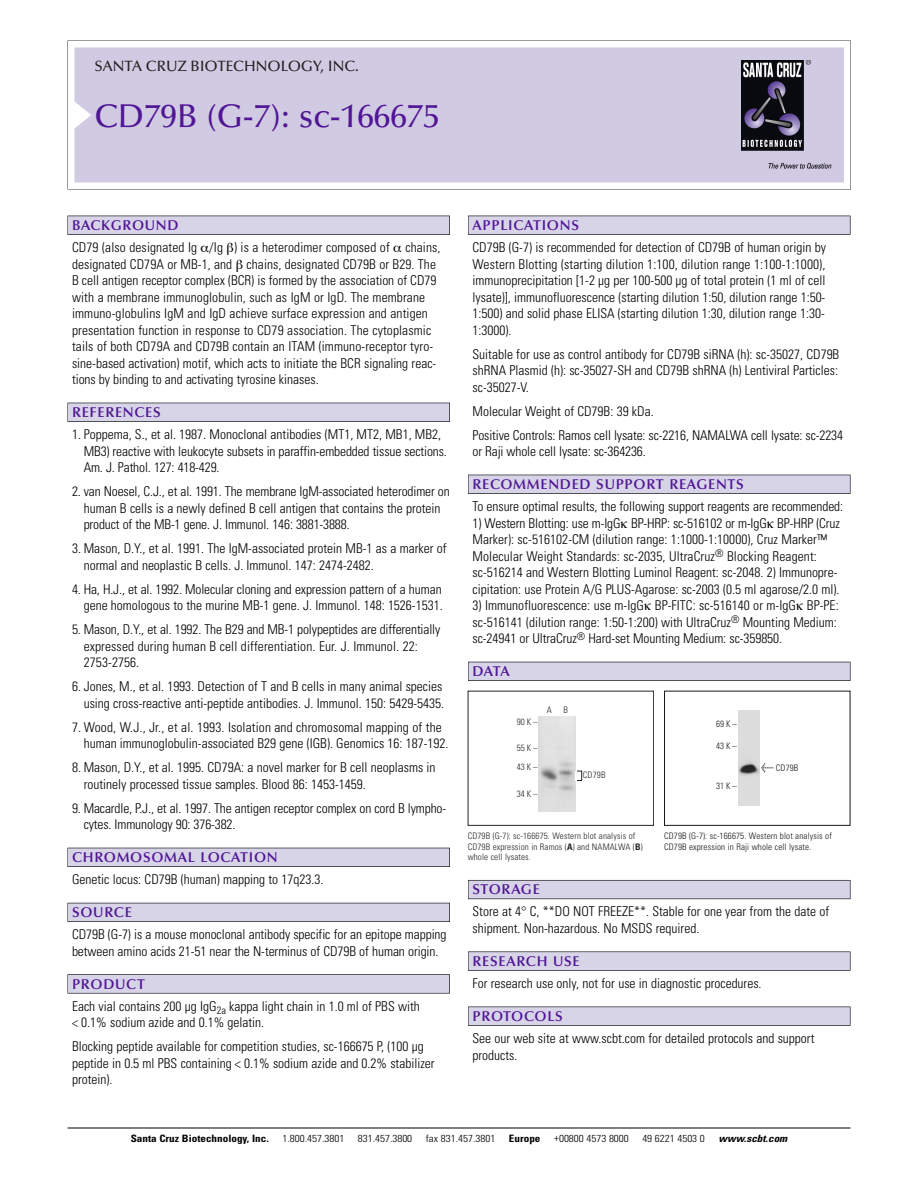
<style>
.page{position:relative;width:918px;height:1188px;background:#fff}
.page>*{position:absolute;margin:0;border:0;box-sizing:border-box;transform-origin:0 0}
.t1{font:500 33px "Optima";color:#511695}
.t2{font:500 15px "Optima";color:#231f20}
.t3{font:600 14.25px "Optima";letter-spacing:.05em;color:#511695}
.t4{font:300 condensed 13.5px/16.5px "Univers";color:#000}
.t5{font:300 condensed 10.2px "Univers";color:#000;scale:1.1 1}
.t6{font:700 condensed 10.2px "Univers";color:#000;scale:1.1 1}
.t7{font:italic 700 condensed 10.2px "Univers";color:#000;scale:1.1 1}
.t8{font:300 condensed 9px/10.5px "Univers";letter-spacing:.015em;color:#272627}
.t9{font:300 condensed 9px/10.5px "Univers";letter-spacing:.015em;color:#191919}
.s1{font-weight:700}
.s2{font-family:"Meta Plus";font-weight:400;font-stretch:normal;font-size:10.5px}
</style>
<div class="page">
<svg style="left:68px;top:40px;width:783px;height:149px"></svg>
<div style="left:74px;top:47px;width:770px;height:135px;background:#d1cae3"></div>
<img style="left:741px;top:60px;width:90px;height:108px">
<div style="left:68px;top:216px;width:382px;height:19px;background:#535256"></div>
<div style="left:68px;top:216px;width:381px;height:18px;background:#d7d4e8"></div>
<div style="left:68px;top:403px;width:382px;height:19px;background:#525156"></div>
<div style="left:68px;top:403px;width:381px;height:18px;background:#d7d4e8"></div>
<div style="left:68px;top:848px;width:382px;height:19px;background:#515057"></div>
<div style="left:68px;top:848px;width:381px;height:18px;background:#d7d4e8"></div>
<div style="left:68px;top:903px;width:382px;height:19px;background:#535259"></div>
<div style="left:68px;top:903px;width:381px;height:18px;background:#d7d4e8"></div>
<svg style="left:68px;top:974px;width:382px;height:20px"></svg>
<div style="left:68px;top:975px;width:381px;height:18px;background:#d7d4e8"></div>
<div style="left:468px;top:216px;width:382px;height:19px;background:#535256"></div>
<div style="left:468px;top:216px;width:382px;height:18px;background:#d7d4e8"></div>
<div style="left:468px;top:475px;width:382px;height:19px;background:#525156"></div>
<div style="left:468px;top:475px;width:382px;height:18px;background:#d7d4e8"></div>
<div style="left:468px;top:662px;width:382px;height:19px;background:#515057"></div>
<div style="left:468px;top:662px;width:382px;height:18px;background:#d7d4e8"></div>
<div style="left:468px;top:880px;width:382px;height:19px;background:#5e5d65"></div>
<div style="left:468px;top:881px;width:382px;height:18px;background:#d7d4e8"></div>
<div style="left:468px;top:952px;width:382px;height:19px;background:#58575a"></div>
<div style="left:468px;top:952px;width:382px;height:18px;background:#d7d4e8"></div>
<div style="left:468px;top:1007px;width:382px;height:19px;background:#545457"></div>
<div style="left:468px;top:1007px;width:382px;height:18px;background:#d7d4e8"></div>
<hr style="left:68px;top:1128px;width:782px;height:1px;background:#000">
<div style="left:664px;top:691px;width:186px;height:135px;border:1px solid #191919"></div>
<img style="left:738px;top:710px;width:21px;height:96px">
<div style="left:468px;top:691px;width:186px;height:135px;border:1px solid #272627"></div>
<img style="left:539px;top:716px;width:36px;height:95px">
<div style="left:577px;top:771px;width:5px;height:10px;border:1px solid #272627"></div>
<p class="t2" style="left:94px;top:60px;width:266px">SANTA CRUZ BIOTECHNOLOGY, INC.</p>
<p class="t1" style="left:94px;top:102px;width:347px">CD79B (G-7): sc-166675</p>
<p class="t3" style="left:72px;top:219px;width:108px">BACKGROUND</p>
<p class="t4" style="left:72px;top:240px;width:370px">CD79 (also designated Ig /Ig ) is a heterodimer composed of chains, designated CD79A or MB-1, and chains, designated CD79B or B29. The B cell antigen receptor complex (BCR) is formed by the association of CD79 with a membrane immunoglobulin, such as IgM or IgD. The membrane immuno-globulins IgM and IgD achieve surface expression and antigen presentation function in response to CD79 association. The cytoplasmic tails of both CD79A and CD79B contain an ITAM (immuno-receptor tyro&shy;sine-based activation) motif, which acts to initiate the BCR signaling reac&shy;tions by binding to and activating tyrosine kinases.</p>
<p class="t3" style="left:72px;top:406px;width:90px">REFERENCES</p>
<p class="t4" style="left:84px;top:427px;width:365px;text-indent:-12px">1. Poppema, S., et al. 1987. Monoclonal antibodies (MT1, MT2, MB1, MB2,<br>MB3) reactive with leukocyte subsets in paraffin-embedded tissue sections.<br>Am. J. Pathol. 127: 418-429.</p>
<p class="t4" style="left:84px;top:484px;width:368px;text-indent:-12px">2. van Noesel, C.J., et al. 1991. The membrane IgM-associated heterodimer on human B cells is a newly defined B cell antigen that contains the protein product of the MB-1 gene. J. Immunol. 146: 3881-3888.</p>
<p class="t4" style="left:84px;top:541px;width:364px;text-indent:-12px">3. Mason, D.Y., et al. 1991. The IgM-associated protein MB-1 as a marker of normal and neoplastic B cells. J. Immunol. 147: 2474-2482.</p>
<p class="t4" style="left:72px;top:582px;width:372px;text-align:right">4. Ha, H.J., et al. 1992. Molecular cloning and expression pattern of a human gene homologous to the murine MB-1 gene. J. Immunol. 148: 1526-1531.</p>
<p class="t4" style="left:84px;top:622px;width:358px;text-indent:-12px">5. Mason, D.Y., et al. 1992. The B29 and MB-1 polypeptides are differentially expressed during human B cell differentiation. Eur. J. Immunol. 22:<br>2753-2756.</p>
<p class="t4" style="left:72px;top:679px;width:374px;text-align:right">6. Jones, M., et al. 1993. Detection of T and B cells in many animal species using cross-reactive anti-peptide antibodies. J. Immunol. 150: 5429-5435.</p>
<p class="t4" style="left:84px;top:720px;width:366px;text-indent:-12px">7. Wood, W.J., Jr., et al. 1993. Isolation and chromosomal mapping of the human immunoglobulin-associated B29 gene (IGB). Genomics 16: 187-192.</p>
<p class="t4" style="left:84px;top:760px;width:353px;text-indent:-12px">8. Mason, D.Y., et al. 1995. CD79A: a novel marker for B cell neoplasms in routinely processed tissue samples. Blood 86: 1453-1459.</p>
<p class="t4" style="left:84px;top:801px;width:364px;text-indent:-12px">9. Macardle, P.J., et al. 1997. The antigen receptor complex on cord B lympho&shy;cytes. Immunology 90: 376-382.</p>
<p class="t3" style="left:72px;top:851px;width:207px">CHROMOSOMAL LOCATION</p>
<p class="t4" style="left:72px;top:873px;width:253px">Genetic locus: CD79B (human) mapping to 17q23.3.</p>
<p class="t3" style="left:72px;top:906px;width:61px">SOURCE</p>
<p class="t4" style="left:72px;top:928px;width:376px">CD79B (G-7) is a mouse monoclonal antibody specific for an epitope mapping between amino acids 21-51 near the N-terminus of CD79B of human origin.</p>
<p class="t3" style="left:72px;top:978px;width:74px">PRODUCT</p>
<p class="t4" style="left:72px;top:999px;width:349px">Each vial contains 200 µg IgG<sub>2a</sub> kappa light chain in 1.0 ml of PBS with &lt; 0.1% sodium azide and 0.1% gelatin.</p>
<p class="t4" style="left:72px;top:1040px;width:364px">Blocking peptide available for competition studies, sc-166675 P, (100 µg peptide in 0.5 ml PBS containing &lt; 0.1% sodium azide and 0.2% stabilizer protein).</p>
<p class="t3" style="left:473px;top:219px;width:108px">APPLICATIONS</p>
<p class="t4" style="left:473px;top:240px;width:355px;text-align:justify">CD79B (G-7) is recommended for detection of CD79B of human origin by Western Blotting (starting dilution 1:100, dilution range 1:100-1:1000), immunoprecipitation [1-2 µg per 100-500 µg of total protein (1 ml of cell lysate)], immunofluorescence (starting dilution 1:50, dilution range 1:50- 1:500) and solid phase ELISA (starting dilution 1:30, dilution range 1:30- 1:3000).</p>
<p class="t4" style="left:473px;top:347px;width:368px;text-align:justify">Suitable for use as control antibody for CD79B siRNA (h): sc-35027, CD79B shRNA Plasmid (h): sc-35027-SH and CD79B shRNA (h) Lentiviral Particles: sc-35027-V.</p>
<p class="t4" style="left:473px;top:404px;width:183px">Molecular Weight of CD79B: 39 kDa.</p>
<p class="t4" style="left:473px;top:428px;width:372px">Positive Controls: Ramos cell lysate: sc-2216, NAMALWA cell lysate: sc-2234 or Raji whole cell lysate: sc-364236.</p>
<p class="t3" style="left:473px;top:478px;width:273px">RECOMMENDED SUPPORT REAGENTS</p>
<p class="t4" style="left:473px;top:499px;width:372px">To ensure optimal results, the following support reagents are recommended:</p>
<p class="t4" style="left:473px;top:516px;width:369px">1) Western Blotting: use m-IgG BP-HRP: sc-516102 or m-IgG BP-HRP (Cruz Marker): sc-516102-CM (dilution range: 1:1000-1:10000), Cruz Marker™ Molecular Weight Standards: sc-2035, UltraCruz<sup>®</sup> Blocking Reagent: sc-516214 and Western Blotting Luminol Reagent: sc-2048. 2) Immunopre&shy;cipitation: use Protein A/G PLUS-Agarose: sc-2003 (0.5 ml agarose/2.0 ml).</p>
<p class="t4" style="left:473px;top:598px;width:368px">3) Immunofluorescence: use m-IgG BP-FITC: sc-516140 or m-IgG BP-PE: sc-516141 (dilution range: 1:50-1:200) with UltraCruz<sup>®</sup> Mounting Medium: sc-24941 or UltraCruz<sup>®</sup> Hard-set Mounting Medium: sc-359850.</p>
<p class="t3" style="left:473px;top:665px;width:39px">DATA</p>
<p class="t8" style="left:517px;top:718px;width:22px">90K–</p>
<p class="t8" style="left:517px;top:740px;width:22px;line-height:18.6px">55K–<br>43K–</p>
<p class="t8" style="left:517px;top:790px;width:22px">34K–</p>
<p class="t8" style="left:547px;top:705px;width:7px">A</p>
<p class="t8" style="left:563px;top:705px;width:6px">B</p>
<p class="t8" style="left:583px;top:771px;width:24px">CD79B</p>
<p class="t8" style="left:468px;top:832px;width:176px">CD79B (G-7): sc-166675. Western blot analysis of<br>CD79B expression in Ramos (<span class="s1">A</span>) and NAMALWA (<span class="s1">B</span>) whole cell lysates.</p>
<p class="t9" style="left:716px;top:720px;width:22px">69K–</p>
<p class="t9" style="left:716px;top:742px;width:22px">43K–</p>
<p class="t9" style="left:716px;top:781px;width:22px">31K–</p>
<p class="t9" style="left:761px;top:764px;width:39px"><span class="s2">&lt;</span> CD79B</p>
<p class="t9" style="left:664px;top:832px;width:169px">CD79B (G-7): sc-166675. Western blot analysis of<br>CD79B expression in Raji whole cell lysate.</p>
<p class="t3" style="left:473px;top:884px;width:69px">STORAGE</p>
<p class="t4" style="left:473px;top:905px;width:358px">Store at 4° C, **DO NOT FREEZE**. Stable for one year from the date of shipment. Non-hazardous. No MSDS required.</p>
<p class="t3" style="left:473px;top:955px;width:109px">RESEARCH USE</p>
<p class="t4" style="left:473px;top:976px;width:291px">For research use only, not for use in diagnostic procedures.</p>
<p class="t3" style="left:473px;top:1010px;width:92px">PROTOCOLS</p>
<p class="t4" style="left:473px;top:1031px;width:343px">See our web site at www.scbt.com for detailed protocols and support products.</p>
<p class="t6" style="left:131px;top:1135px;width:127px">Santa Cruz Biotechnology, Inc.</p>
<p class="t5" style="left:282px;top:1135px;width:58px">1.800.457.3801</p>
<p class="t5" style="left:358px;top:1135px;width:51px">831.457.3800</p>
<p class="t5" style="left:426px;top:1135px;width:65px">fax 831.457.3801</p>
<p class="t6" style="left:509px;top:1135px;width:30px">Europe</p>
<p class="t5" style="left:554px;top:1135px;width:69px">+00800 4573 8000</p>
<p class="t5" style="left:642px;top:1135px;width:58px">49 6221 4503 0</p>
<p class="t7" style="left:719px;top:1135px;width:66px">www.scbt.com</p>
</div>
